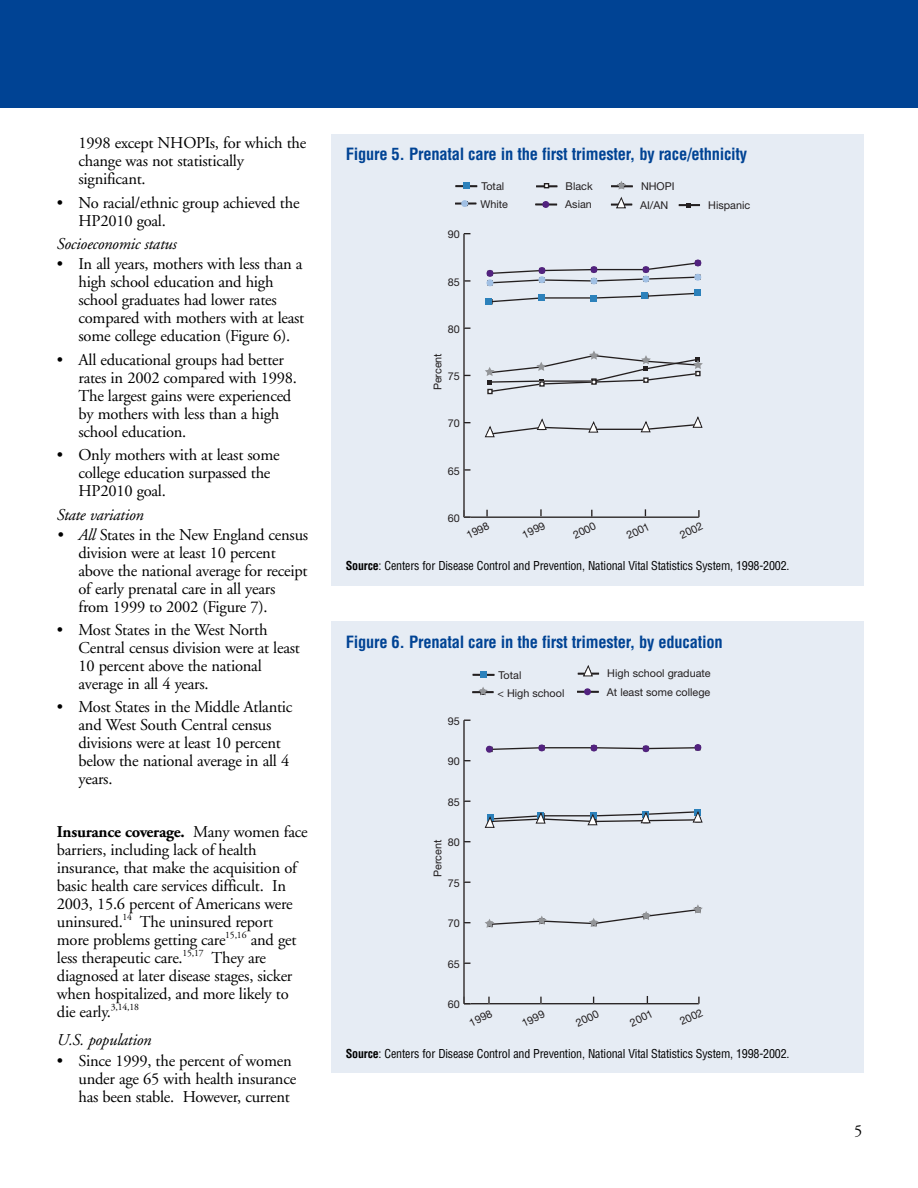
<style>
.page{position:relative;width:918px;height:1188px;background:#fff}
.page>*{position:absolute;margin:0;border:0;box-sizing:border-box;transform-origin:0 0}
.t1{font:16.5px/18px "Adobe Garamond";letter-spacing:-.015em;color:#000}
.t2{font:700 condensed 16.5px "Helvetica";letter-spacing:-.015em;color:#004394}
.t3{font:italic 16.5px "Adobe Garamond";letter-spacing:-.015em;color:#000}
.t4{font:condensed 12px "Helvetica";letter-spacing:-.015em;color:#000}
.t5{font:10.8px/17.7px "Helvetica Neue";color:#231f20}
.s1{font-style:italic}
.s2{font-weight:700}
</style>
<div class="page">
<div style="left:0;top:0;width:918px;height:108px;background:#004394"></div>
<div style="left:332px;top:134px;width:532px;height:451px;background:#e6ecf4"></div>
<hr style="left:464px;top:517px;width:235px;height:1px;background:#231f20">
<svg style="left:486px;top:510px;width:2px;height:7px"></svg>
<svg style="left:540px;top:509px;width:2px;height:7px"></svg>
<svg style="left:698px;top:510px;width:2px;height:7px"></svg>
<hr style="left:463px;top:234px;width:2px;height:283px;background:#231f20">
<svg style="left:463px;top:510px;width:7px;height:8px"></svg>
<svg style="left:464px;top:469px;width:6px;height:2px"></svg>
<svg style="left:464px;top:280px;width:6px;height:2px"></svg>
<hr style="left:594px;top:429px;width:52px;height:1px;background:#231f20">
<svg style="left:487px;top:260px;width:214px;height:44px"></svg>
<hr style="left:536px;top:185px;width:21px;height:2px;background:#231f20">
<div style="left:485px;top:298px;width:7px;height:7px;background:#2c81bb"></div>
<div style="left:538px;top:294px;width:7px;height:7px;background:#2c81bb"></div>
<div style="left:487px;top:270px;width:6px;height:7px;background:#52227f;border-radius:50%"></div>
<div style="left:590px;top:295px;width:7px;height:7px;background:#2c81bb"></div>
<div style="left:538px;top:267px;width:7px;height:7px;background:#52227f;border-radius:50%"></div>
<div style="left:590px;top:266px;width:7px;height:7px;background:#52227f;border-radius:50%"></div>
<svg style="left:485px;top:419px;width:114px;height:18px"></svg>
<hr style="left:535px;top:203px;width:22px;height:3px;background:#231f20">
<hr style="left:611px;top:204px;width:21px;height:2px;background:#231f20">
<div style="left:487px;top:279px;width:6px;height:7px;background:#a1c0e4;border-radius:50%"></div>
<div style="left:538px;top:276px;width:7px;height:7px;background:#a1c0e4;border-radius:50%"></div>
<div style="left:590px;top:277px;width:7px;height:7px;background:#a1c0e4;border-radius:50%"></div>
<hr style="left:611px;top:185px;width:22px;height:2px;background:#231f20">
<hr style="left:455px;top:185px;width:22px;height:2px;background:#231f20">
<hr style="left:455px;top:202px;width:21px;height:3px;background:#231f20">
<div style="left:542px;top:201px;width:7px;height:7px;background:#52227f;border-radius:50%"></div>
<div style="left:463px;top:182px;width:7px;height:7px;background:#2c81bb"></div>
<div style="left:461px;top:200px;width:7px;height:7px;background:#a1c0e4;border-radius:50%"></div>
<svg style="left:616px;top:197px;width:10px;height:12px"></svg>
<div style="left:641px;top:292px;width:7px;height:7px;background:#2c81bb"></div>
<div style="left:694px;top:289px;width:7px;height:7px;background:#2c81bb"></div>
<div style="left:642px;top:276px;width:7px;height:7px;background:#a1c0e4;border-radius:50%"></div>
<div style="left:694px;top:274px;width:7px;height:7px;background:#a1c0e4;border-radius:50%"></div>
<svg style="left:485px;top:351px;width:218px;height:43px"></svg>
<div style="left:642px;top:266px;width:7px;height:7px;background:#52227f;border-radius:50%"></div>
<div style="left:694px;top:260px;width:7px;height:6px;background:#52227f;border-radius:50%"></div>
<svg style="left:640px;top:416px;width:63px;height:17px"></svg>
<svg style="left:544px;top:183px;width:5px;height:5px"></svg>
<svg style="left:617px;top:181px;width:9px;height:9px"></svg>
<hr style="left:679px;top:204px;width:21px;height:2px;background:#231f20">
<svg style="left:686px;top:203px;width:5px;height:5px"></svg>
<div style="left:332px;top:622px;width:532px;height:451px;background:#e6ecf4"></div>
<hr style="left:464px;top:1003px;width:235px;height:1px;background:#231f20">
<svg style="left:488px;top:997px;width:2px;height:7px"></svg>
<svg style="left:540px;top:997px;width:2px;height:7px"></svg>
<svg style="left:698px;top:997px;width:2px;height:7px"></svg>
<hr style="left:463px;top:720px;width:2px;height:284px;background:#231f20">
<svg style="left:463px;top:997px;width:2px;height:7px"></svg>
<hr style="left:542px;top:747px;width:52px;height:1px;background:#231f20">
<svg style="left:487px;top:745px;width:58px;height:7px"></svg>
<svg style="left:591px;top:745px;width:110px;height:6px"></svg>
<hr style="left:578px;top:673px;width:21px;height:2px;background:#231f20">
<div style="left:486px;top:746px;width:7px;height:7px;background:#52227f;border-radius:50%"></div>
<div style="left:538px;top:744px;width:7px;height:7px;background:#52227f;border-radius:50%"></div>
<div style="left:590px;top:745px;width:7px;height:6px;background:#52227f;border-radius:50%"></div>
<hr style="left:577px;top:691px;width:22px;height:2px;background:#231f20">
<hr style="left:473px;top:674px;width:21px;height:2px;background:#231f20">
<hr style="left:472px;top:691px;width:22px;height:2px;background:#231f20">
<div style="left:584px;top:688px;width:7px;height:7px;background:#52227f;border-radius:50%"></div>
<div style="left:480px;top:671px;width:7px;height:7px;background:#2c81bb"></div>
<svg style="left:485px;top:904px;width:218px;height:24px"></svg>
<div style="left:642px;top:745px;width:7px;height:7px;background:#52227f;border-radius:50%"></div>
<div style="left:694px;top:744px;width:7px;height:7px;background:#52227f;border-radius:50%"></div>
<svg style="left:484px;top:809px;width:219px;height:19px"></svg>
<svg style="left:478px;top:687px;width:10px;height:8px"></svg>
<svg style="left:583px;top:665px;width:10px;height:12px"></svg>
<p class="t1" style="left:79px;top:136px;width:229px">1998 except NHOPIs, for which the change was not statistically significant.</p>
<p class="t1" style="left:79px;top:195px;width:223px;text-indent:-22px">• No racial/ethnic group achieved the<br>HP2010 goal.</p>
<p class="t3" style="left:57px;top:237px;width:121px">Socioeconomic status</p>
<p class="t1" style="left:79px;top:257px;width:227px;text-indent:-22px">• In all years, mothers with less than a high school education and high school graduates had lower rates compared with mothers with at least some college education (Figure 6).</p>
<p class="t1" style="left:79px;top:352px;width:220px;text-indent:-22px">• All educational groups had better rates in 2002 compared with 1998.<br>The largest gains were experienced by mothers with less than a high school education.</p>
<p class="t1" style="left:79px;top:447px;width:203px;text-indent:-22px">• Only mothers with at least some college education surpassed the<br>HP2010 goal.</p>
<p class="t3" style="left:57px;top:508px;width:88px">State variation</p>
<p class="t1" style="left:79px;top:527px;width:231px;text-indent:-22px"><span class="s1">• All</span> States in the New England census division were at least 10 percent above the national average for receipt of early prenatal care in all years from 1999 to 2002 (Figure 7).</p>
<p class="t1" style="left:79px;top:622px;width:223px;text-indent:-22px">• Most States in the West North<br>Central census division were at least<br>10 percent above the national average in all 4 years.</p>
<p class="t1" style="left:79px;top:700px;width:215px;text-indent:-22px">• Most States in the Middle Atlantic and West South Central census divisions were at least 10 percent below the national average in all 4 years.</p>
<p class="t1" style="left:57px;top:824px;width:252px"><span class="s2">Insurance coverage.</span> Many women face barriers, including lack of health insurance, that make the acquisition of basic health care services difficult. In 2003, 15.6 percent of Americans were uninsured.<sup>14</sup> The uninsured report more problems getting care<sup>15,16</sup> and get less therapeutic care.<sup>15,17</sup> They are diagnosed at later disease stages, sicker when hospitalized, and more likely to die early.<sup>3,14,18</sup></p>
<p class="t3" style="left:57px;top:1034px;width:96px">U.S. population</p>
<p class="t1" style="left:79px;top:1053px;width:219px;text-indent:-22px">• Since 1999, the percent of women under age 65 with health insurance has been stable. However, current</p>
<p class="t2" style="left:346px;top:145px;width:403px">Figure 5. Prenatal care in the first trimester, by race/ethnicity</p>
<p class="t5" style="left:448px;top:227px;width:14px">90</p>
<p class="t5" style="left:448px;top:274px;width:14px">85</p>
<p class="t5" style="left:448px;top:321px;width:14px">80</p>
<p class="t5" style="left:430px;top:390px;width:39px;rotate:-90deg">Percent</p>
<p class="t5" style="left:448px;top:368px;width:14px">75</p>
<p class="t5" style="left:448px;top:416px;width:14px">70</p>
<p class="t5" style="left:448px;top:463px;width:14px">65</p>
<p class="t5" style="left:480px;top:179px;width:29px">Total<br>White</p>
<p class="t5" style="left:566px;top:178px;width:29px">Black</p>
<p class="t5" style="left:641px;top:179px;width:35px">NHOPI</p>
<p class="t5" style="left:565px;top:197px;width:28px">Asian</p>
<p class="t5" style="left:640px;top:197px;width:30px">AI/AN</p>
<p class="t5" style="left:708px;top:197px;width:44px">Hispanic</p>
<p class="t5" style="left:448px;top:510px;width:14px">60</p>
<p class="t5" style="left:519px;top:528px;width:26px;rotate:-26deg">1999</p>
<p class="t5" style="left:570px;top:529px;width:26px;rotate:-26deg">2000</p>
<p class="t5" style="left:624px;top:529px;width:25px;rotate:-26deg">2001</p>
<p class="t5" style="left:464px;top:528px;width:26px;rotate:-26deg">1998</p>
<p class="t5" style="left:677px;top:528px;width:26px;rotate:-26deg">2002</p>
<p class="t4" style="left:346px;top:558px;width:445px"><span class="s2">Source</span>: Centers for Disease Control and Prevention, National Vital Statistics System, 1998-2002.</p>
<p class="t2" style="left:346px;top:633px;width:378px">Figure 6. Prenatal care in the first trimester, by education</p>
<p class="t5" style="left:448px;top:713px;width:14px">95</p>
<p class="t5" style="left:498px;top:667px;width:68px">Total<br>&lt; High school</p>
<p class="t5" style="left:607px;top:665px;width:105px">High school graduate</p>
<p class="t5" style="left:607px;top:684px;width:105px">At least some college</p>
<p class="t5" style="left:448px;top:754px;width:14px">90</p>
<p class="t5" style="left:448px;top:794px;width:14px">85</p>
<p class="t5" style="left:448px;top:835px;width:14px">80</p>
<p class="t5" style="left:430px;top:877px;width:39px;rotate:-90deg">Percent</p>
<p class="t5" style="left:448px;top:875px;width:14px">75</p>
<p class="t5" style="left:448px;top:916px;width:14px">70</p>
<p class="t5" style="left:448px;top:956px;width:14px">65</p>
<p class="t5" style="left:448px;top:997px;width:14px">60</p>
<p class="t5" style="left:467px;top:1016px;width:26px;rotate:-26deg">1998</p>
<p class="t5" style="left:677px;top:1015px;width:26px;rotate:-26deg">2002</p>
<p class="t5" style="left:519px;top:1017px;width:26px;rotate:-26deg">1999</p>
<p class="t5" style="left:573px;top:1016px;width:26px;rotate:-26deg">2000</p>
<p class="t5" style="left:627px;top:1016px;width:25px;rotate:-26deg">2001</p>
<p class="t4" style="left:346px;top:1046px;width:445px"><span class="s2">Source</span>: Centers for Disease Control and Prevention, National Vital Statistics System, 1998-2002.</p>
<p class="t1" style="left:854px;top:1123px;width:10px">5</p>
</div>
